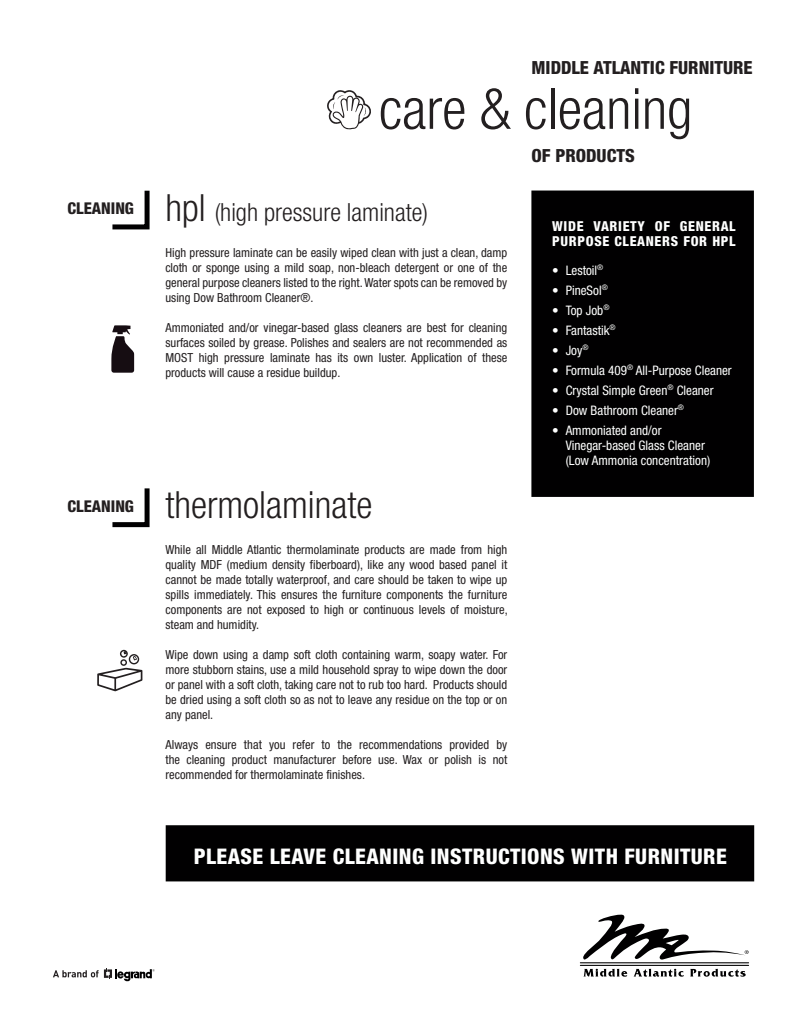
<style>
.page{position:relative;width:810px;height:1035px;background:#fff}
.page>*{position:absolute;margin:0;border:0;box-sizing:border-box;transform-origin:0 0}
.t1{font:300 condensed 56.88px "Helvetica Neue";color:#231f20}
.t2{font:300 condensed 37.5px "Helvetica Neue";color:#231f20}
.t3{font:300 condensed 25px "Helvetica Neue";color:#231f20}
.t4{font:800 condensed 21.5px "Helvetica Neue";letter-spacing:.02em;color:#fff}
.t5{font:800 condensed 18.12px "Helvetica Neue";color:#231f20}
.t6{font:800 condensed 16.25px "Helvetica Neue";color:#231f20}
.t7{font:800 condensed 13.75px/15px "Helvetica Neue";letter-spacing:.05em;color:#fff}
.t8{font:condensed 13.12px/15px "Helvetica Neue";color:#fff}
.t9{font:condensed 12.5px/15px "Helvetica Neue";color:#231f20;text-align:justify}
.s1{font-size:37.5px}
</style>
<div class="page">
<div style="left:531px;top:191px;width:223px;height:306px;background:#010001;border:5px solid #010001"></div>
<div style="left:166px;top:825px;width:588px;height:56px;background:#010001"></div>
<svg style="left:583px;top:915px;width:166px;height:45px"></svg>
<hr style="left:580px;top:962px;width:169px;height:1px;background:#010001">
<hr style="left:580px;top:965px;width:169px;height:1px;background:#010001">
<svg style="left:584px;top:969px;width:43px;height:8px"></svg>
<svg style="left:634px;top:969px;width:50px;height:8px"></svg>
<svg style="left:690px;top:969px;width:56px;height:8px"></svg>
<svg style="left:112px;top:190px;width:38px;height:40px"></svg>
<svg style="left:112px;top:488px;width:38px;height:40px"></svg>
<svg style="left:111px;top:325px;width:23px;height:48px"></svg>
<svg style="left:97px;top:650px;width:45px;height:41px"></svg>
<svg style="left:327px;top:90px;width:44px;height:40px"></svg>
<svg style="left:53px;top:969px;width:102px;height:13px"></svg>
<h3 class="t5" style="left:532px;top:56px;width:223px">MIDDLE ATLANTIC FURNITURE</h3>
<h1 class="t1" style="left:379px;top:76px;width:315px">care &amp; cleaning</h1>
<h3 class="t6" style="left:68px;top:198px;width:68px">CLEANING</h3>
<h3 class="t3" style="left:165px;top:198px;width:264px"><span class="s1">hpl</span> (high pressure laminate)</h3>
<p class="t9" style="left:165px;top:245px;width:343px">High pressure laminate can be easily wiped clean with just a clean, damp cloth or sponge using a mild soap, non-bleach detergent or one of the general purpose cleaners listed to the right. Water spots can be removed by using Dow Bathroom Cleaner®.</p>
<p class="t9" style="left:165px;top:320px;width:343px">Ammoniated and/or vinegar-based glass cleaners are best for cleaning surfaces soiled by grease. Polishes and sealers are not recommended as MOST high pressure laminate has its own luster. Application of these products will cause a residue buildup.</p>
<h3 class="t6" style="left:68px;top:496px;width:68px">CLEANING</h3>
<h2 class="t2" style="left:165px;top:484px;width:209px">thermolaminate</h2>
<p class="t9" style="left:165px;top:542px;width:344px">While all Middle Atlantic thermolaminate products are made from high quality MDF (medium density fiberboard), like any wood based panel it cannot be made totally waterproof, and care should be taken to wipe up spills immediately. This ensures the furniture components the furniture components are not exposed to high or continuous levels of moisture, steam and humidity.</p>
<p class="t9" style="left:165px;top:647px;width:343px">Wipe down using a damp soft cloth containing warm, soapy water. For more stubborn stains, use a mild household spray to wipe down the door or panel with a soft cloth, taking care not to rub too hard. Products should be dried using a soft cloth so as not to leave any residue on the top or on any panel.</p>
<p class="t9" style="left:165px;top:737px;width:343px">Always ensure that you refer to the recommendations provided by the cleaning product manufacturer before use. Wax or polish is not recommended for thermolaminate finishes.</p>
<h3 class="t5" style="left:532px;top:144px;width:105px">OF PRODUCTS</h3>
<p class="t7" style="left:552px;top:218px;width:185px">WIDE VARIETY OF GENERAL<br>PURPOSE CLEANERS FOR HPL</p>
<p class="t8" style="left:552px;top:262px;width:53px">• Lestoil<sup>®</sup></p>
<p class="t8" style="left:552px;top:282px;width:57px">• PineSol<sup>®</sup></p>
<p class="t8" style="left:552px;top:302px;width:59px">• Top Job<sup>®</sup></p>
<p class="t8" style="left:552px;top:322px;width:65px">• Fantastik<sup>®</sup></p>
<p class="t8" style="left:552px;top:342px;width:38px">• Joy<sup>®</sup></p>
<p class="t8" style="left:552px;top:362px;width:181px">• Formula 409<sup>®</sup> All-Purpose Cleaner</p>
<p class="t8" style="left:552px;top:382px;width:163px">• Crystal Simple Green<sup>®</sup> Cleaner</p>
<p class="t8" style="left:552px;top:402px;width:133px">• Dow Bathroom Cleaner<sup>®</sup></p>
<p class="t8" style="left:566px;top:422px;width:146px;text-indent:-14px">• Ammoniated and/or<br>Vinegar-based Glass Cleaner (Low Ammonia concentration)</p>
<h3 class="t4" style="left:194px;top:843px;width:535px">PLEASE LEAVE CLEANING INSTRUCTIONS WITH FURNITURE</h3>
</div>
